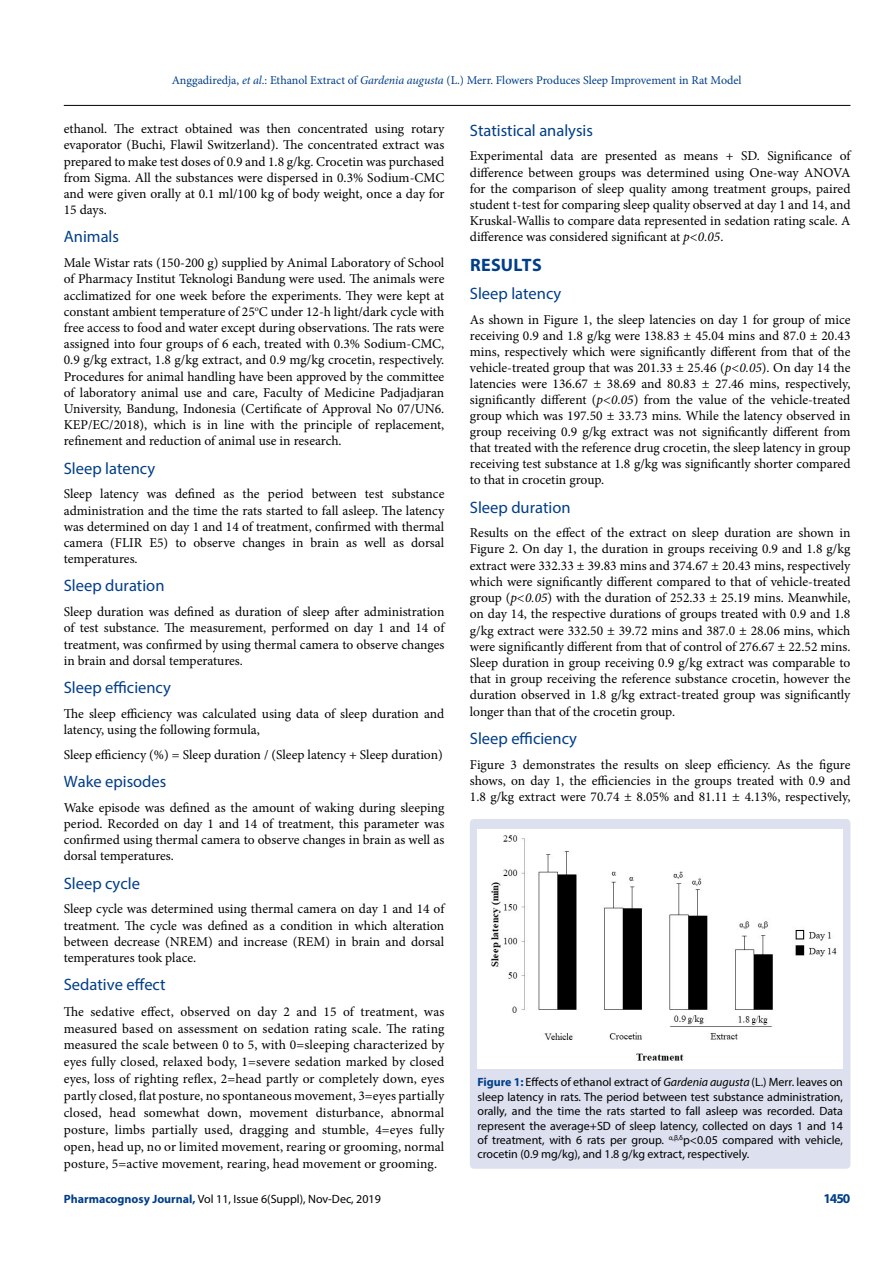
<style>
.page{position:relative;width:893px;height:1263px;background:#fff}
.page>*{position:absolute;margin:0;border:0;box-sizing:border-box;transform-origin:0 0}
.t1{font:700 18px "Myriad Pro";letter-spacing:.02em;color:#003e88}
.t2{font:16.5px "Myriad Pro";color:#003e88}
.t3{font:13.5px/16.2px "Minion Pro";color:#000;text-align:justify}
.t4{font:700 13.5px "Myriad Pro";color:#003e88}
.t5{font:12px/14.4px "Myriad Pro";color:#000;text-align:justify}
.t6{font:12px "Minion Pro";color:#003e88}
.s1{font-style:italic}
.s2{font-weight:700;color:#003e88}
</style>
<div class="page">
<hr style="left:64px;top:105px;width:786px;height:1px;background:#000">
<div style="left:470px;top:819px;width:380px;height:350px;background:#dde0ef;border-radius:4px"></div>
<img style="left:477px;top:830px;width:366px;height:239px">
<p class="t6" style="left:172px;top:72px;width:571px">Anggadiredja, <span class="s1">et al</span>.: Ethanol Extract of <span class="s1">Gardenia augusta</span> (L.) Merr. Flowers Produces Sleep Improvement in Rat Model</p>
<p class="t3" style="left:64px;top:121px;width:382px">ethanol. The extract obtained was then concentrated using rotary evaporator (Buchi, Flawil Switzerland). The concentrated extract was prepared to make test doses of 0.9 and 1.8 g/kg. Crocetin was purchased from Sigma. All the substances were dispersed in 0.3% Sodium-CMC and were given orally at 0.1 ml/100 kg of body weight, once a day for 15 days.</p>
<p class="t2" style="left:64px;top:227px;width:57px">Animals</p>
<p class="t3" style="left:64px;top:255px;width:382px">Male Wistar rats (150-200 g) supplied by Animal Laboratory of School of Pharmacy Institut Teknologi Bandung were used. The animals were acclimatized for one week before the experiments. They were kept at constant ambient temperature of 25<sup>o</sup>C under 12-h light/dark cycle with free access to food and water except during observations. The rats were assigned into four groups of 6 each, treated with 0.3% Sodium-CMC, 0.9 g/kg extract, 1.8 g/kg extract, and 0.9 mg/kg crocetin, respectively.<br>Procedures for animal handling have been approved by the committee of laboratory animal use and care, Faculty of Medicine Padjadjaran University, Bandung, Indonesia (Certificate of Approval No 07/UN6.<br>KEP/EC/2018), which is in line with the principle of replacement, refinement and reduction of animal use in research.</p>
<p class="t2" style="left:64px;top:458px;width:93px">Sleep latency</p>
<p class="t3" style="left:64px;top:486px;width:382px">Sleep latency was defined as the period between test substance administration and the time the rats started to fall asleep. The latency was determined on day 1 and 14 of treatment, confirmed with thermal camera (FLIR E5) to observe changes in brain as well as dorsal temperatures.</p>
<p class="t2" style="left:64px;top:576px;width:102px">Sleep duration</p>
<p class="t3" style="left:64px;top:604px;width:382px">Sleep duration was defined as duration of sleep after administration of test substance. The measurement, performed on day 1 and 14 of treatment, was confirmed by using thermal camera to observe changes in brain and dorsal temperatures.</p>
<p class="t2" style="left:64px;top:677px;width:109px">Sleep efficiency</p>
<p class="t3" style="left:64px;top:705px;width:382px">The sleep efficiency was calculated using data of sleep duration and latency, using the following formula,</p>
<p class="t3" style="left:64px;top:746px;width:380px">Sleep efficiency (%) = Sleep duration / (Sleep latency + Sleep duration)</p>
<p class="t2" style="left:64px;top:771px;width:104px">Wake episodes</p>
<p class="t3" style="left:64px;top:799px;width:382px">Wake episode was defined as the amount of waking during sleeping period. Recorded on day 1 and 14 of treatment, this parameter was confirmed using thermal camera to observe changes in brain as well as dorsal temperatures.</p>
<p class="t2" style="left:64px;top:873px;width:78px">Sleep cycle</p>
<p class="t3" style="left:64px;top:901px;width:382px">Sleep cycle was determined using thermal camera on day 1 and 14 of treatment. The cycle was defined as a condition in which alteration between decrease (NREM) and increase (REM) in brain and dorsal temperatures took place.</p>
<p class="t2" style="left:64px;top:974px;width:103px">Sedative effect</p>
<p class="t3" style="left:64px;top:1003px;width:382px;line-height:16.8px">The sedative effect, observed on day 2 and 15 of treatment, was measured based on assessment on sedation rating scale. The rating measured the scale between 0 to 5, with 0=sleeping characterized by eyes fully closed, relaxed body, 1=severe sedation marked by closed eyes, loss of righting reflex, 2=head partly or completely down, eyes partly closed, flat posture, no spontaneous movement, 3=eyes partially closed, head somewhat down, movement disturbance, abnormal posture, limbs partially used, dragging and stumble, 4=eyes fully open, head up, no or limited movement, rearing or grooming, normal posture, 5=active movement, rearing, head movement or grooming.</p>
<p class="t5" style="left:64px;top:1191px;width:319px"><span class="s2">Pharmacognosy Journal,</span> Vol 11, Issue 6(Suppl), Nov-Dec, 2019</p>
<p class="t2" style="left:470px;top:120px;width:125px">Statistical analysis</p>
<p class="t3" style="left:470px;top:148px;width:382px">Experimental data are presented as means + SD. Significance of difference between groups was determined using One-way ANOVA for the comparison of sleep quality among treatment groups, paired student t-test for comparing sleep quality observed at day 1 and 14, and Kruskal-Wallis to compare data represented in sedation rating scale. A difference was considered significant at <span class="s1">p&lt;0.05</span>.</p>
<h1 class="t1" style="left:470px;top:253px;width:73px">RESULTS</h1>
<p class="t2" style="left:470px;top:283px;width:93px">Sleep latency</p>
<p class="t3" style="left:470px;top:311px;width:382px">As shown in Figure 1, the sleep latencies on day 1 for group of mice receiving 0.9 and 1.8 g/kg were 138.83 ± 45.04 mins and 87.0 ± 20.43 mins, respectively which were significantly different from that of the vehicle-treated group that was 201.33 ± 25.46 (<span class="s1">p&lt;0.05</span>). On day 14 the latencies were 136.67 ± 38.69 and 80.83 ± 27.46 mins, respectively, significantly different (<span class="s1">p&lt;0.05</span>) from the value of the vehicle-treated group which was 197.50 ± 33.73 mins. While the latency observed in group receiving 0.9 g/kg extract was not significantly different from that treated with the reference drug crocetin, the sleep latency in group receiving test substance at 1.8 g/kg was significantly shorter compared to that in crocetin group.</p>
<p class="t2" style="left:470px;top:497px;width:102px">Sleep duration</p>
<p class="t3" style="left:470px;top:525px;width:382px">Results on the effect of the extract on sleep duration are shown in Figure 2. On day 1, the duration in groups receiving 0.9 and 1.8 g/kg extract were 332.33 ± 39.83 mins and 374.67 ± 20.43 mins, respectively which were significantly different compared to that of vehicle-treated group (<span class="s1">p&lt;0.05</span>) with the duration of 252.33 ± 25.19 mins. Meanwhile, on day 14, the respective durations of groups treated with 0.9 and 1.8 g/kg extract were 332.50 ± 39.72 mins and 387.0 ± 28.06 mins, which were significantly different from that of control of 276.67 ± 22.52 mins.<br>Sleep duration in group receiving 0.9 g/kg extract was comparable to that in group receiving the reference substance crocetin, however the duration observed in 1.8 g/kg extract-treated group was significantly longer than that of the crocetin group.</p>
<p class="t2" style="left:470px;top:728px;width:109px">Sleep efficiency</p>
<p class="t3" style="left:470px;top:756px;width:382px">Figure 3 demonstrates the results on sleep efficiency. As the figure shows, on day 1, the efficiencies in the groups treated with 0.9 and 1.8 g/kg extract were 70.74 ± 8.05% and 81.11 ± 4.13%, respectively,</p>
<p class="t5" style="left:477px;top:1075px;width:367px"><span class="s2">Figure 1:</span> Effects of ethanol extract of <span class="s1">Gardenia augusta</span> (L.) Merr. leaves on sleep latency in rats. The period between test substance administration, orally, and the time the rats started to fall asleep was recorded. Data represent the average+SD of sleep latency, collected on days 1 and 14 of treatment, with 6 rats per group. <sup>α,β,δ</sup>p&lt;0.05 compared with vehicle, crocetin (0.9 mg/kg), and 1.8 g/kg extract, respectively.</p>
<p class="t4" style="left:823px;top:1189px;width:29px">1450</p>
</div>
